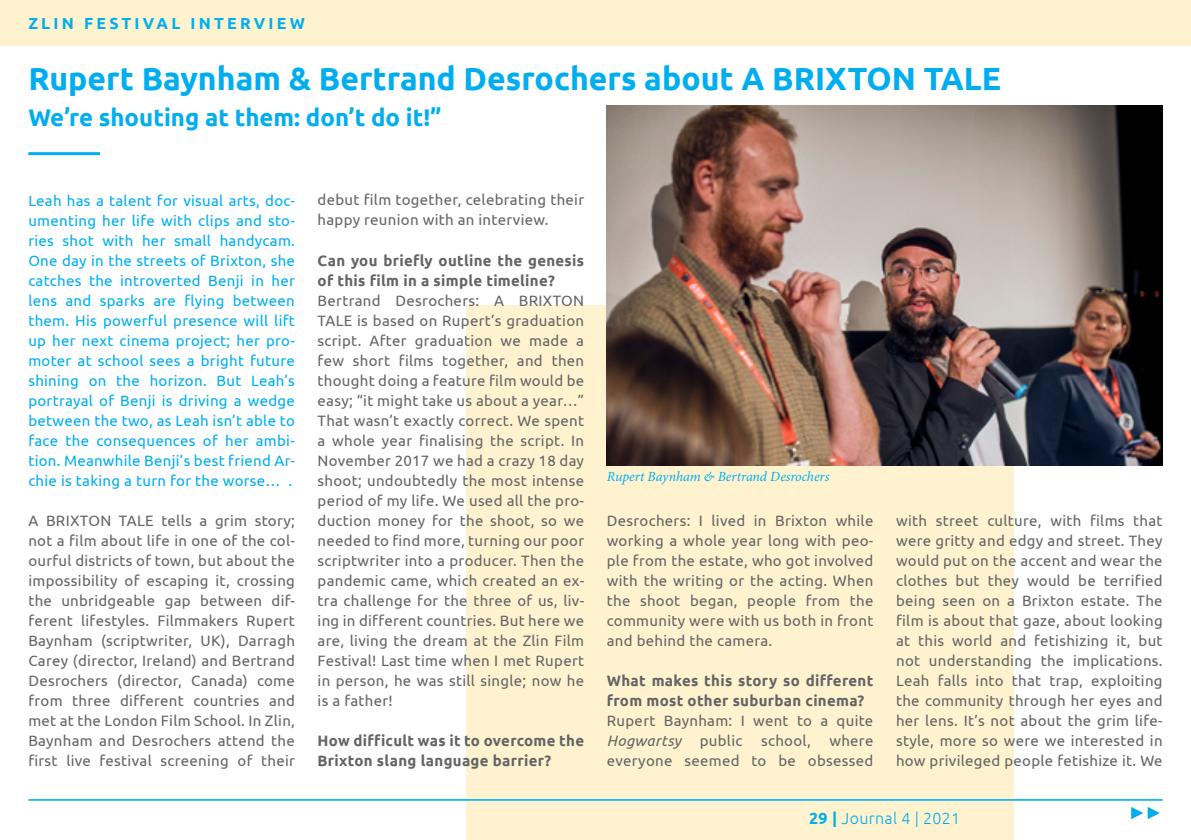
<style>
.page{position:relative;width:1191px;height:840px;background:#fff}
.page>*{position:absolute;margin:0;border:0;box-sizing:border-box;transform-origin:0 0}
.t1{font:700 32px "Ubuntu";color:#00aeef}
.t2{font:700 24px "Ubuntu";color:#00aeef}
.t3{font:700 16px "Ubuntu";letter-spacing:.2em;color:#00aeef}
.t4{font:300 16px "Ubuntu";letter-spacing:.02em;color:#00aeef}
.t5{font:15px/20px "Ubuntu";letter-spacing:.02em;color:#636466;text-align:justify}
.t6{font:15px/20px "Ubuntu";letter-spacing:.02em;color:#00aeef;text-align:justify}
.t7{font:700 15px/20px "Ubuntu";letter-spacing:.02em;color:#636466}
.t8{font:italic 14px "Minion Pro";letter-spacing:-.005em;color:#00aeef}
.s1{font-style:italic}
.s2{font-weight:700}
</style>
<div class="page">
<div style="left:0;top:0;width:1191px;height:45px;background:#fff3cf"></div>
<div style="left:466px;top:305px;width:548px;height:534px;background:#fff3cf"></div>
<img style="left:607px;top:105px;width:555px;height:360px">
<hr style="left:28px;top:798px;width:1134px;height:2px;background:#00aeef">
<hr style="left:28px;top:152px;width:72px;height:3px;background:#00aeef">
<svg style="left:1131px;top:807px;width:28px;height:11px"></svg>
<p class="t3" style="left:28px;top:14px;width:81px">Zlin Fest</p>
<p class="t3" style="left:135px;top:14px;width:69px">iva l Inte</p>
<p class="t3" style="left:240px;top:14px;width:51px">rv iew</p>
<h1 class="t1" style="left:28px;top:59px;width:974px">Rupert Baynham &amp; Bertrand Desrochers about A BRIXTON TALE</h1>
<h2 class="t2" style="left:28px;top:103px;width:414px">We’re shouting at them: don’t do it!”</h2>
<p class="t6" style="left:28px;top:190px;width:268px">Leah has a talent for visual arts, doc&shy;umenting her life with clips and sto&shy;ries shot with her small handycam.<br>One day in the streets of Brixton, she catches the introverted Benji in her lens and sparks are flying between them. His powerful presence will lift up her next cinema project; her pro&shy;moter at school sees a bright future shining on the horizon. But Leah’s portrayal of Benji is driving a wedge between the two, as Leah isn’t able to face the consequences of her ambi&shy;tion. Meanwhile Benji’s best friend Ar&shy;chie is taking a turn for the worse… .</p>
<p class="t5" style="left:28px;top:509px;width:268px">A BRIXTON TALE tells a grim story; not a film about life in one of the col&shy;ourful districts of town, but about the impossibility of escaping it, crossing the unbridgeable gap between dif&shy;ferent lifestyles. Filmmakers Rupert Baynham (scriptwriter, UK), Darragh Carey (director, Ireland) and Bertrand Desrochers (director, Canada) come from three different countries and met at the London Film School. In Zlin, Baynham and Desrochers attend the first live festival screening of their</p>
<p class="t5" style="left:317px;top:189px;width:268px">debut film together, celebrating their happy reunion with an interview.</p>
<p class="t7" style="left:317px;top:250px;width:268px">Can you briefly outline the genesis of this film in a simple timeline?</p>
<p class="t5" style="left:317px;top:289px;width:268px">Bertrand Desrochers: A BRIXTON TALE is based on Rupert’s graduation script. After graduation we made a few short films together, and then thought doing a feature film would be easy; “it might take us about a year…” That wasn’t exactly correct. We spent a whole year finalising the script. In November 2017 we had a crazy 18 day shoot; undoubtedly the most intense period of my life. We used all the pro&shy;duction money for the shoot, so we needed to find more, turning our poor scriptwriter into a producer. Then the pandemic came, which created an ex&shy;tra challenge for the three of us, liv&shy;ing in different countries. But here we are, living the dream at the Zlin Film Festival! Last time when I met Rupert in person, he was still single; now he is a father!</p>
<p class="t7" style="left:317px;top:730px;width:268px">How difficult was it to overcome the<br>Brixton slang language barrier?</p>
<p class="t8" style="left:607px;top:466px;width:224px">Rupert Baynham &amp; Bertrand Desrochers</p>
<p class="t5" style="left:607px;top:509px;width:268px">Desrochers: I lived in Brixton while working a whole year long with peo&shy;ple from the estate, who got involved with the writing or the acting. When the shoot began, people from the community were with us both in front and behind the camera.</p>
<p class="t7" style="left:607px;top:670px;width:268px">What makes this story so different from most other suburban cinema?</p>
<p class="t5" style="left:607px;top:709px;width:268px">Rupert Baynham: I went to a quite <span class="s1">Hogwartsy</span> public school, where everyone seemed to be obsessed</p>
<p class="t5" style="left:896px;top:509px;width:268px">with street culture, with films that were gritty and edgy and street. They would put on the accent and wear the clothes but they would be terrified being seen on a Brixton estate. The film is about that gaze, about looking at this world and fetishizing it, but not understanding the implications.<br>Leah falls into that trap, exploiting the community through her eyes and her lens. It’s not about the grim life&shy;style, more so were we interested in how privileged people fetishize it. We</p>
<p class="t4" style="left:809px;top:807px;width:153px"><span class="s2">29 |</span> Journal 4 | 2021</p>
</div>
